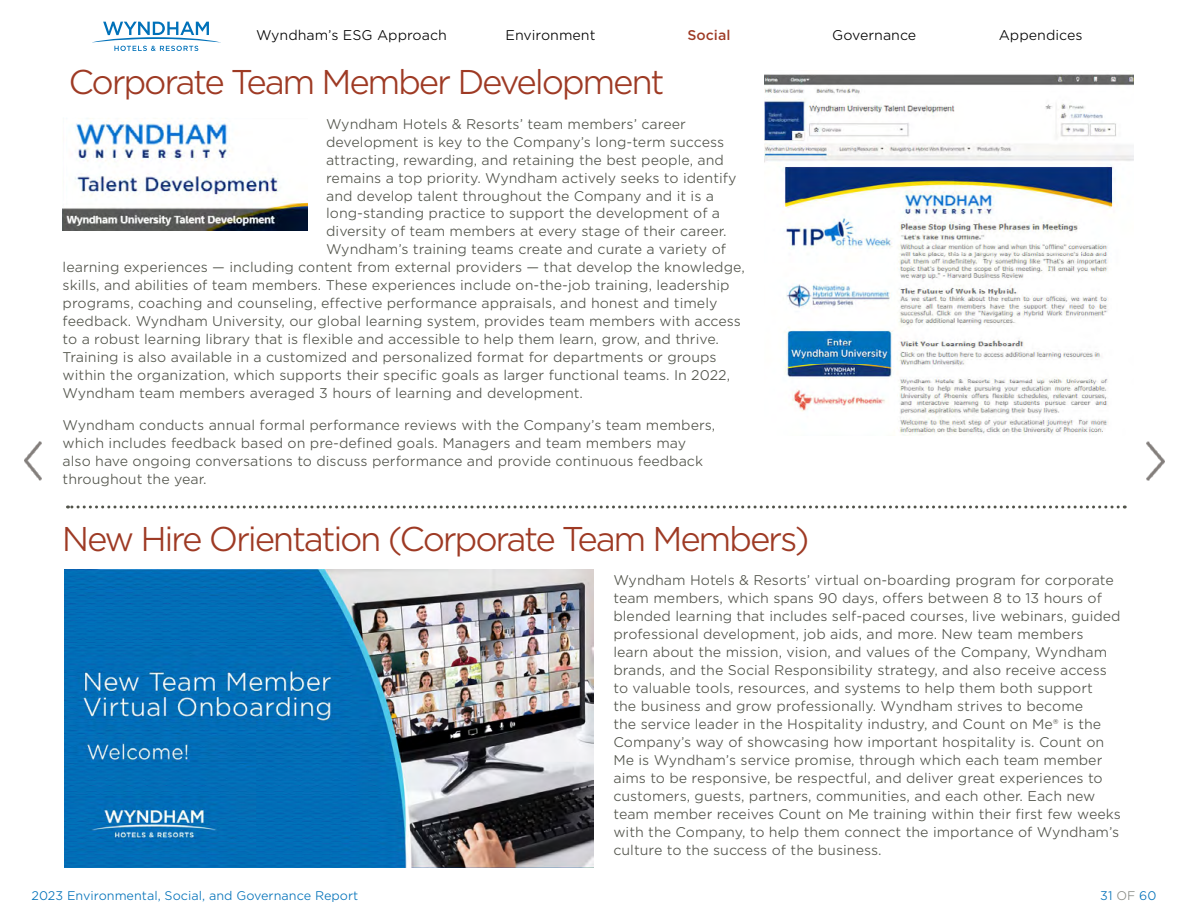
<style>
.page{position:relative;width:1188px;height:918px;background:#fff}
.page>*{position:absolute;margin:0;border:0;box-sizing:border-box;transform-origin:0 0}
.t1{font:300 33px "Gotham S Sm";letter-spacing:-.07em;color:#9e3a24}
.t2{font:300 13.5px/18px "Gotham S Sm";color:#51534a}
.t3{font:300 13.5px "Gotham S Sm";color:#000}
.t4{font:500 13.5px "Gotham S Sm";color:#9e3a24}
.t5{font:300 12px "Gotham S Sm";color:#0071b9}
.s1{color:#888c86}
</style>
<div class="page">
<svg style="left:93px;top:22px;width:128px;height:29px"></svg>
<img style="left:1147px;top:442px;width:17px;height:38px">
<img style="left:24px;top:442px;width:18px;height:38px">
<img style="left:65px;top:570px;width:529px;height:297px">
<img style="left:63px;top:118px;width:244px;height:113px">
<img style="left:764px;top:74px;width:370px;height:361px">
<svg style="left:68px;top:506px;width:1050px;height:2px"></svg>
<p class="t3" style="left:256px;top:26px;width:192px">Wyndham’s ESG Approach</p>
<p class="t3" style="left:506px;top:27px;width:91px">Environment</p>
<p class="t4" style="left:687px;top:26px;width:45px">Social</p>
<p class="t3" style="left:832px;top:27px;width:86px">Governance</p>
<p class="t3" style="left:999px;top:27px;width:85px">Appendices</p>
<h1 class="t1" style="left:68px;top:60px;width:598px">Corporate Team Member Development</h1>
<p class="t2" style="left:326px;top:114px;width:361px">Wyndham Hotels &amp; Resorts’ team members’ career</p>
<p class="t2" style="left:326px;top:132px;width:400px">development is key to the Company’s long-term success</p>
<p class="t2" style="left:326px;top:150px;width:399px">attracting, rewarding, and retaining the best people, and</p>
<p class="t2" style="left:326px;top:168px;width:412px">remains a top priority. Wyndham actively seeks to identify</p>
<p class="t2" style="left:326px;top:186px;width:389px">and develop talent throughout the Company and it is a</p>
<p class="t2" style="left:326px;top:204px;width:396px">long-standing practice to support the development of a</p>
<p class="t2" style="left:326px;top:222px;width:400px">diversity of team members at every stage of their career.</p>
<p class="t2" style="left:326px;top:240px;width:401px">Wyndham’s training teams create and curate a variety of</p>
<p class="t2" style="left:63px;top:258px;width:684px">learning experiences — including content from external providers — that develop the knowledge,</p>
<p class="t2" style="left:63px;top:276px;width:669px">skills, and abilities of team members. These experiences include on-the-job training, leadership</p>
<p class="t2" style="left:63px;top:294px;width:656px">programs, coaching and counseling, effective performance appraisals, and honest and timely</p>
<p class="t2" style="left:63px;top:312px;width:680px">feedback. Wyndham University, our global learning system, provides team members with access</p>
<p class="t2" style="left:63px;top:330px;width:656px">to a robust learning library that is flexible and accessible to help them learn, grow, and thrive.</p>
<p class="t2" style="left:63px;top:348px;width:656px">Training is also available in a customized and personalized format for departments or groups</p>
<p class="t2" style="left:63px;top:366px;width:669px">within the organization, which supports their specific goals as larger functional teams. In 2022,</p>
<p class="t2" style="left:63px;top:384px;width:520px">Wyndham team members averaged 3 hours of learning and development.</p>
<p class="t2" style="left:63px;top:416px;width:654px">Wyndham conducts annual formal performance reviews with the Company’s team members, which includes feedback based on pre-defined goals. Managers and team members may also have ongoing conversations to discuss performance and provide continuous feedback throughout the year.</p>
<h1 class="t1" style="left:62px;top:517px;width:749px">New Hire Orientation (Corporate Team Members)</h1>
<p class="t2" style="left:613px;top:571px;width:509px">Wyndham Hotels &amp; Resorts’ virtual on-boarding program for corporate team members, which spans 90 days, offers between 8 to 13 hours of blended learning that includes self-paced courses, live webinars, guided professional development, job aids, and more. New team members learn about the mission, vision, and values of the Company, Wyndham brands, and the Social Responsibility strategy, and also receive access to valuable tools, resources, and systems to help them both support<br>the business and grow professionally. Wyndham strives to become<br>the service leader in the Hospitality industry, and Count on Me® is the Company’s way of showcasing how important hospitality is. Count on Me is Wyndham’s service promise, through which each team member aims to be responsive, be respectful, and deliver great experiences to customers, guests, partners, communities, and each other. Each new team member receives Count on Me training within their first few weeks with the Company, to help them connect the importance of Wyndham’s culture to the success of the business.</p>
<p class="t5" style="left:32px;top:888px;width:328px">2023 Environmental, Social, and Governance Report</p>
<p class="t5" style="left:1100px;top:888px;width:58px">31 <span class="s1">OF</span> 60</p>
</div>
